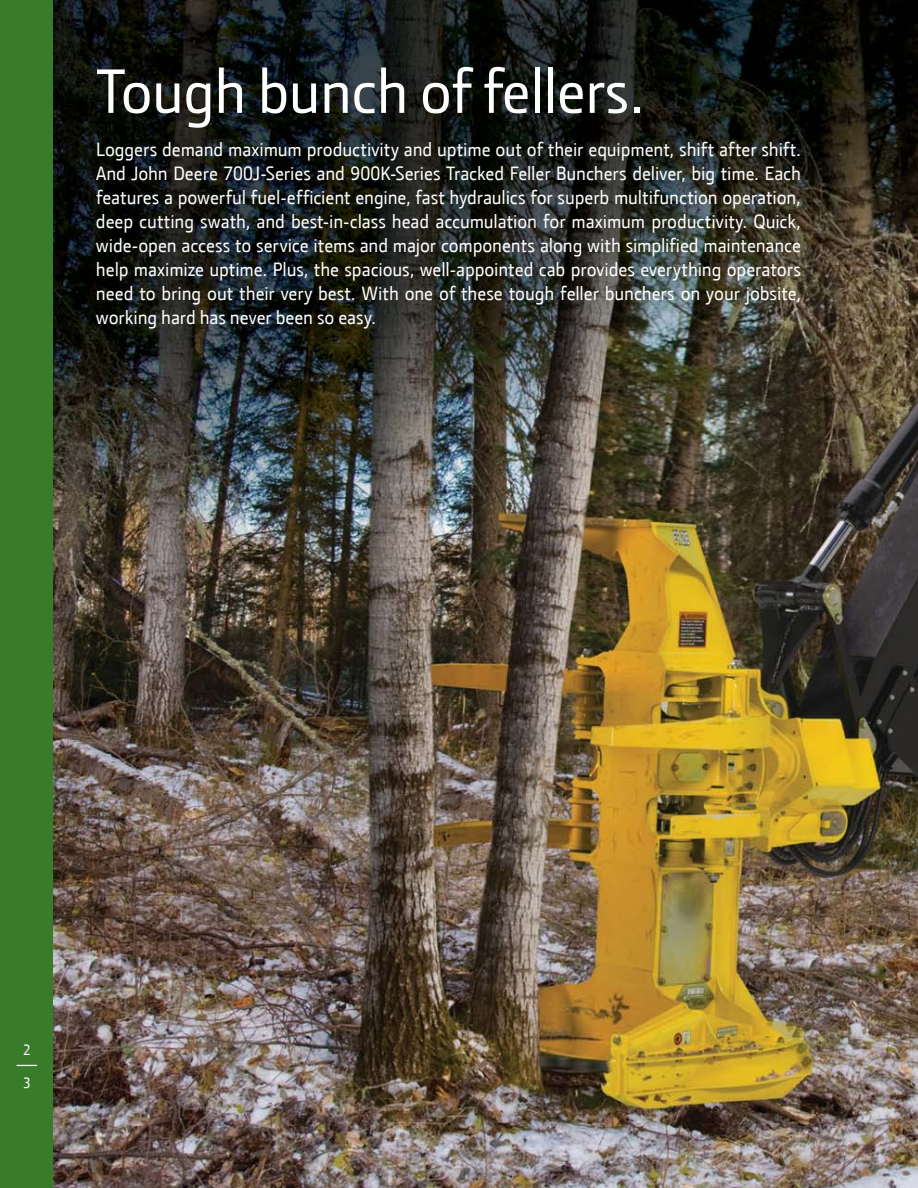
<style>
.page{position:relative;width:918px;height:1188px;background:#fff}
.page>*{position:absolute;margin:0;border:0;box-sizing:border-box;transform-origin:0 0}
.t1{font:63px "JD Sans";letter-spacing:-.01em;color:#fff}
.t2{font:19.5px/24px "JD Sans";letter-spacing:-.005em;color:#fff;text-align:justify}
.t3{font:15px "JD Sans";color:#fff}
</style>
<div class="page">
<img style="left:53px;top:0;width:865px;height:1188px">
<div style="left:0;top:0;width:53px;height:1188px;background:#387c2b"></div>
<svg style="left:17px;top:1065px;width:20px;height:1px"></svg>
<h1 class="t1" style="left:96px;top:56px;width:550px">Tough bunch of fellers.</h1>
<p class="t2" style="left:96px;top:137px;width:707px">Loggers demand maximum productivity and uptime out of their equipment, shift after shift.<br>And John Deere 700J-Series and 900K-Series Tracked Feller Bunchers deliver, big time. Each features a powerful fuel-efficient engine, fast hydraulics for superb multifunction operation, deep cutting swath, and best-in-class head accumulation for maximum productivity. Quick, wide-open access to service items and major components along with simplified maintenance help maximize uptime. Plus, the spacious, well-appointed cab provides everything operators need to bring out their very best. With one of these tough feller bunchers on your jobsite, working hard has never been so easy.</p>
<p class="t3" style="left:23px;top:1042px;width:9px">2</p>
<p class="t3" style="left:23px;top:1075px;width:9px">3</p>
</div>
